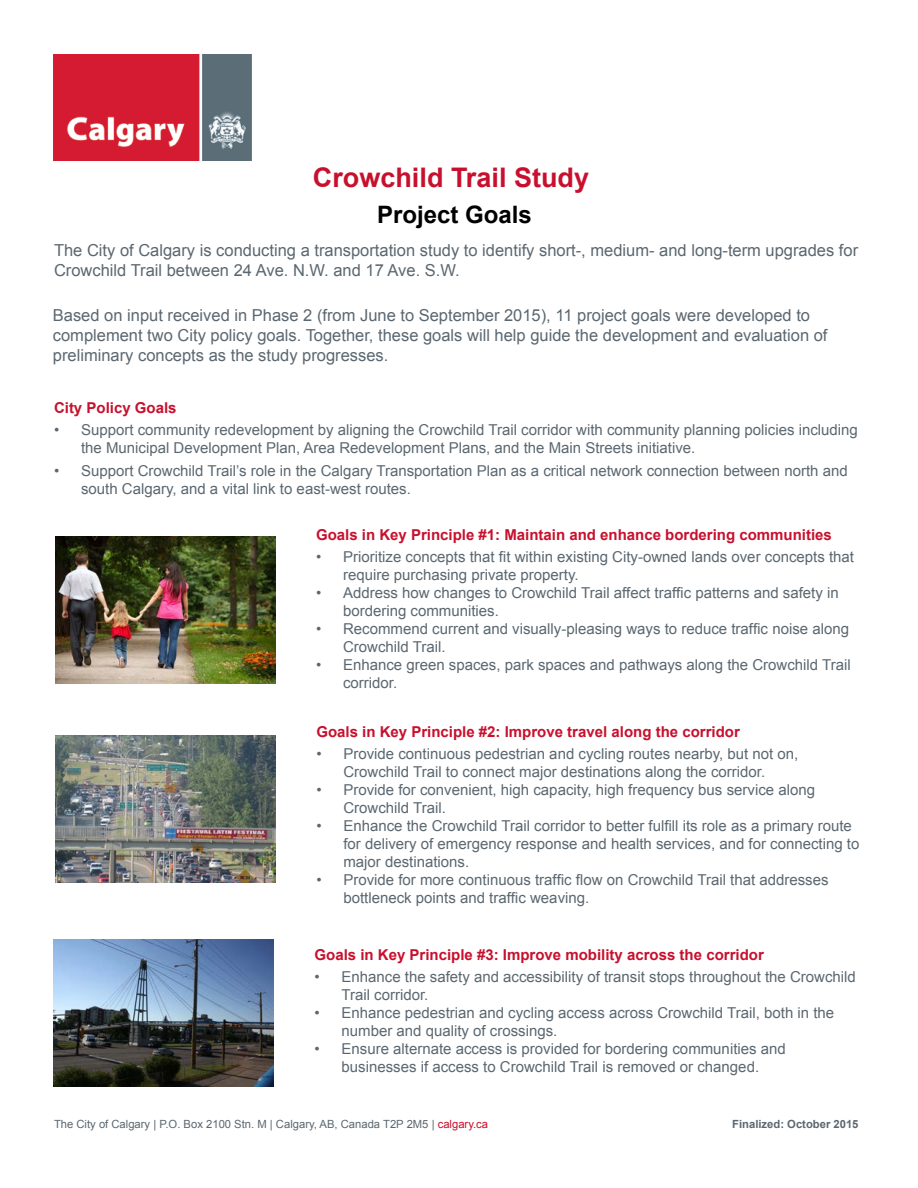
<style>
.page{position:relative;width:918px;height:1188px;background:#fff}
.page>*{position:absolute;margin:0;border:0;box-sizing:border-box;transform-origin:0 0}
.t1{font:700 27px "Arial";color:#c8102e}
.t2{font:700 24px "Arial";color:#000}
.t3{font:16.5px/19.8px "Arial";color:#5b6770}
.t4{font:15px/18px "Arial";color:#5b6770}
.t5{font:700 15px "Arial";color:#c8102e}
.t6{font:11.25px "Arial";color:#5b6770}
.t7{font:700 11.25px "Arial";color:#5b6770}
.s1{color:#c8102e}
</style>
<div class="page">
<img style="left:53px;top:54px;width:199px;height:107px">
<img style="left:54px;top:939px;width:220px;height:147px">
<img style="left:55px;top:735px;width:221px;height:147px">
<img style="left:55px;top:537px;width:220px;height:146px">
<h1 class="t1" style="left:313px;top:160px;width:278px">Crowchild Trail Study</h1>
<h2 class="t2" style="left:377px;top:198px;width:156px">Project Goals</h2>
<p class="t3" style="left:54px;top:241px;width:806px">The City of Calgary is conducting a transportation study to identify short-, medium- and long-term upgrades for<br>Crowchild Trail between 24 Ave. N.W. and 17 Ave. S.W.</p>
<p class="t3" style="left:53px;top:306px;width:776px">Based on input received in Phase 2 (from June to September 2015), 11 project goals were developed to complement two City policy goals. Together, these goals will help guide the development and evaluation of preliminary concepts as the study progresses.</p>
<p class="t5" style="left:54px;top:398px;width:124px">City Policy Goals</p>
<p class="t4" style="left:81px;top:421px;width:778px;text-indent:-27px">• Support community redevelopment by aligning the Crowchild Trail corridor with community planning policies including the Municipal Development Plan, Area Redevelopment Plans, and the Main Streets initiative.</p>
<p class="t4" style="left:81px;top:462px;width:768px;text-indent:-27px">• Support Crowchild Trail’s role in the Calgary Transportation Plan as a critical network connection between north and south Calgary, and a vital link to east-west routes.</p>
<p class="t5" style="left:316px;top:524px;width:517px">Goals in Key Principle #1: Maintain and enhance bordering communities</p>
<p class="t4" style="left:343px;top:548px;width:513px;text-indent:-27px">• Prioritize concepts that fit within existing City-owned lands over concepts that require purchasing private property.</p>
<p class="t4" style="left:343px;top:584px;width:497px;text-indent:-27px">• Address how changes to Crowchild Trail affect traffic patterns and safety in bordering communities.</p>
<p class="t4" style="left:343px;top:620px;width:508px;text-indent:-27px">• Recommend current and visually-pleasing ways to reduce traffic noise along<br>Crowchild Trail.</p>
<p class="t4" style="left:343px;top:656px;width:509px;text-indent:-27px">• Enhance green spaces, park spaces and pathways along the Crowchild Trail corridor.</p>
<p class="t5" style="left:316px;top:721px;width:425px">Goals in Key Principle #2: Improve travel along the corridor</p>
<p class="t4" style="left:316px;top:745px;width:484px;text-align:center">• Provide continuous pedestrian and cycling routes nearby, but not on,<br>Crowchild Trail to connect major destinations along the corridor.</p>
<p class="t4" style="left:343px;top:781px;width:473px;text-indent:-27px">• Provide for convenient, high capacity, high frequency bus service along<br>Crowchild Trail.</p>
<p class="t4" style="left:343px;top:817px;width:518px;text-indent:-27px">• Enhance the Crowchild Trail corridor to better fulfill its role as a primary route for delivery of emergency response and health services, and for connecting to major destinations.</p>
<p class="t4" style="left:343px;top:871px;width:487px;text-indent:-27px">• Provide for more continuous traffic flow on Crowchild Trail that addresses bottleneck points and traffic weaving.</p>
<p class="t5" style="left:315px;top:944px;width:451px">Goals in Key Principle #3: Improve mobility across the corridor</p>
<p class="t4" style="left:342px;top:968px;width:516px;text-indent:-27px">• Enhance the safety and accessibility of transit stops throughout the Crowchild<br>Trail corridor.</p>
<p class="t4" style="left:342px;top:1004px;width:494px;text-indent:-27px">• Enhance pedestrian and cycling access across Crowchild Trail, both in the number and quality of crossings.</p>
<p class="t4" style="left:315px;top:1040px;width:473px;text-align:center">• Ensure alternate access is provided for bordering communities and businesses if access to Crowchild Trail is removed or changed.</p>
<p class="t6" style="left:54px;top:1117px;width:436px">The City of Calgary | P.O. Box 2100 Stn. M | Calgary, AB, Canada T2P 2M5 | <span class="s1">calgary.ca</span></p>
<p class="t7" style="left:732px;top:1117px;width:128px">Finalized: October 2015</p>
</div>
